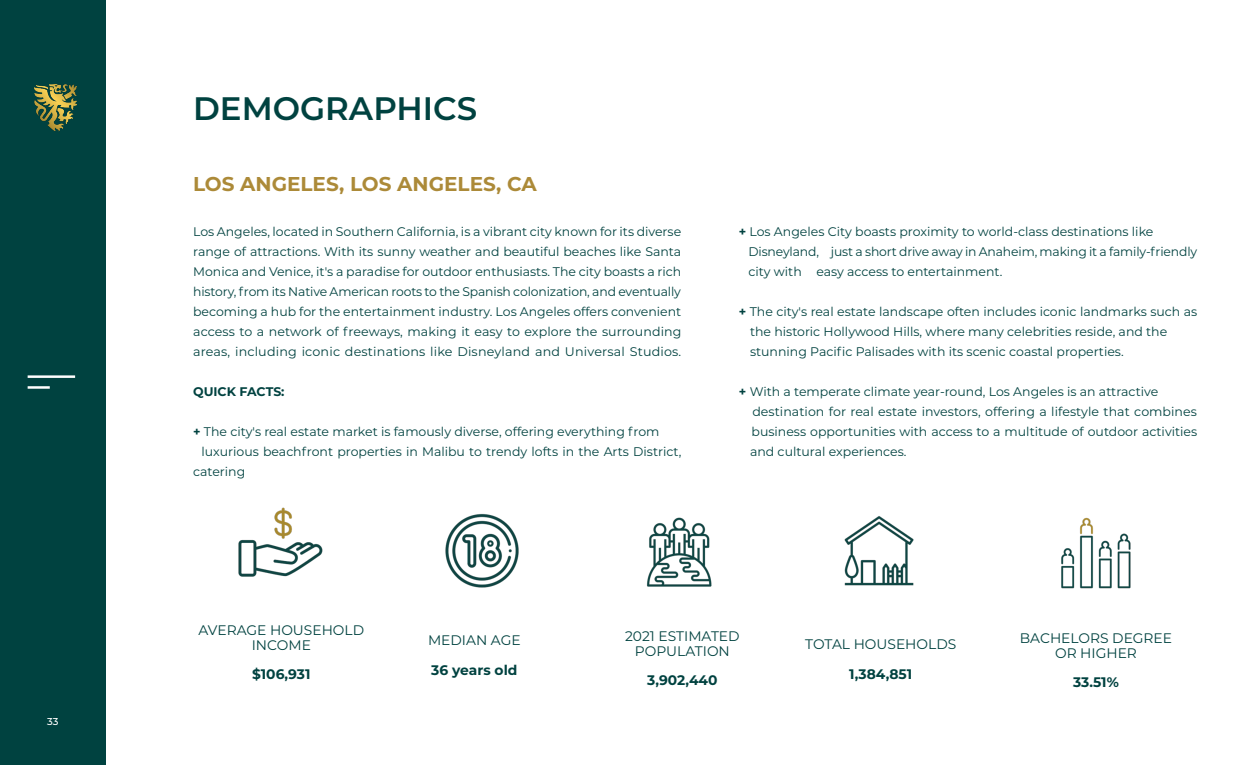
<style>
.page{position:relative;width:1260px;height:765px;background:#fff}
.page>*{position:absolute;margin:0;border:0;box-sizing:border-box;transform-origin:0 0}
.t1{font:600 32.5px "Montserrat";color:#004240}
.t2{font:700 20px "Montserrat";color:#ac8a38}
.t3{font:13.88px/14.9px "Montserrat";color:#004240;text-align:center}
.t4{font:700 13.88px "Montserrat";color:#004240}
.t5{font:12.5px/20px "Montserrat";color:#004240;text-align:justify}
.t6{font:700 12.5px "Montserrat";letter-spacing:-.005em;color:#004240}
.t7{font:500 10px "Montserrat";color:#fff}
.s1{font-weight:700}
</style>
<div class="page">
<img style="left:445px;top:513px;width:74px;height:75px">
<img style="left:238px;top:507px;width:85px;height:70px">
<img style="left:647px;top:517px;width:65px;height:70px">
<img style="left:844px;top:516px;width:70px;height:70px">
<img style="left:1061px;top:517px;width:70px;height:72px">
<div style="left:0;top:0;width:106px;height:765px;background:#004240"></div>
<hr style="left:28px;top:375px;width:47px;height:3px;background:#fff">
<hr style="left:28px;top:386px;width:22px;height:3px;background:#fff">
<img style="left:34px;top:84px;width:42px;height:48px">
<p class="t7" style="left:47px;top:714px;width:13px">33</p>
<p class="t1" style="left:193px;top:85px;width:286px">DEMOGRAPHICS</p>
<p class="t2" style="left:193px;top:169px;width:345px">LOS ANGELES, LOS ANGELES, CA</p>
<p class="t5" style="left:193px;top:221px;width:490px">Los Angeles, located in Southern California, is a vibrant city known for its diverse range of attractions. With its sunny weather and beautiful beaches like Santa Monica and Venice, it's a paradise for outdoor enthusiasts. The city boasts a rich history, from its Native American roots to the Spanish colonization, and eventually becoming a hub for the entertainment industry. Los Angeles offers convenient access to a network of freeways, making it easy to explore the surrounding areas, including iconic destinations like Disneyland and Universal Studios.</p>
<p class="t6" style="left:193px;top:382px;width:93px">QUICK FACTS:</p>
<p class="t5" style="left:193px;top:421px;width:468px"><span class="s1">+</span> The city's real estate market is famously diverse, offering everything from</p>
<p class="t5" style="left:193px;top:441px;width:490px;text-indent:8px">luxurious beachfront properties in Malibu to trendy lofts in the Arts District, catering</p>
<p class="t5" style="left:739px;top:221px;width:416px"><span class="s1">+</span> Los Angeles City boasts proximity to world-class destinations like</p>
<p class="t5" style="left:748px;top:241px;width:450px">Disneyland, just a short drive away in Anaheim, making it a family-friendly</p>
<p class="t5" style="left:749px;top:261px;width:255px">city with easy access to entertainment.</p>
<p class="t5" style="left:750px;top:301px;width:449px;text-indent:-11px"><span class="s1">+</span> The city's real estate landscape often includes iconic landmarks such as the historic Hollywood Hills, where many celebrities reside, and the</p>
<p class="t5" style="left:750px;top:341px;width:375px">stunning Pacific Palisades with its scenic coastal properties.</p>
<p class="t5" style="left:739px;top:381px;width:421px"><span class="s1">+</span> With a temperate climate year-round, Los Angeles is an attractive</p>
<p class="t5" style="left:750px;top:401px;width:449px">destination for real estate investors, offering a lifestyle that combines business opportunities with access to a multitude of outdoor activities and cultural experiences.</p>
<p class="t3" style="left:199px;top:622px;width:167px">AVERAGE HOUSEHOLD<br>INCOME</p>
<p class="t4" style="left:252px;top:664px;width:60px">$106,931</p>
<p class="t3" style="left:428px;top:632px;width:94px">MEDIAN AGE</p>
<p class="t4" style="left:431px;top:660px;width:88px">36 years old</p>
<p class="t3" style="left:625px;top:628px;width:116px">2021 ESTIMATED</p>
<p class="t3" style="left:635px;top:643px;width:97px">POPULATION</p>
<p class="t4" style="left:647px;top:670px;width:72px">3,902,440</p>
<p class="t3" style="left:805px;top:636px;width:153px">TOTAL HOUSEHOLDS</p>
<p class="t4" style="left:849px;top:664px;width:64px">1,384,851</p>
<p class="t3" style="left:1020px;top:630px;width:154px">BACHELORS DEGREE<br>OR HIGHER</p>
<p class="t4" style="left:1073px;top:672px;width:47px">33.51%</p>
</div>
